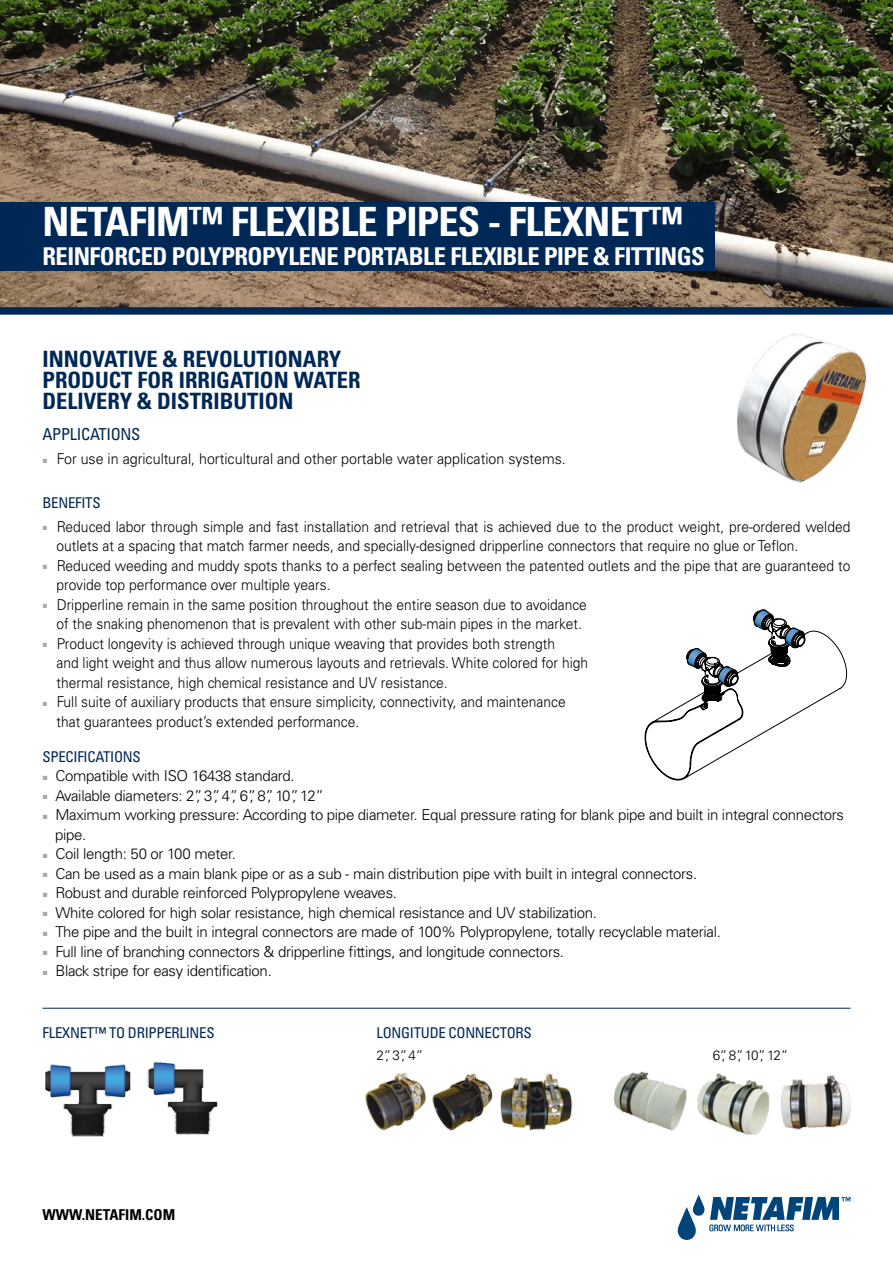
<style>
.page{position:relative;width:893px;height:1263px;background:#fff}
.page>*{position:absolute;margin:0;border:0;box-sizing:border-box;transform-origin:0 0}
.t1{font:700 condensed 40.35px "Univers LT Std";letter-spacing:-.02em;color:#fff}
.t2{font:700 condensed 24.6px "Univers LT Std";letter-spacing:-.02em;color:#fff}
.t3{font:700 condensed 22.5px/21px "Univers LT Std";color:#002856}
.t4{font:condensed 16.5px "Univers LT Std";letter-spacing:-.02em;color:#002856}
.t5{font:300 15px/19.5px "Univers LT Std";color:#000;scale:.92 1}
.t6{font:300 15px/19.5px "Univers LT Std";letter-spacing:-.02em;color:#000}
.t7{font:300 15px "Univers LT Std";color:#000;scale:.95 1}
.t8{font:300 15px "Univers LT Std";color:#000}
.t9{font:700 condensed 15px "Univers LT Std";color:#000}
.t10{font:condensed 14.85px "Univers LT Std";letter-spacing:-.02em;color:#002856}
.t11{font:300 13.5px "Univers LT Std";color:#000}
.t12{font:9px "Arial";color:#a9a8a9}
.t13{font:9px "Arial";color:#a9a8a9;scale:.92 1}
.t14{font:9px "Arial";color:#a9a8a9;scale:.95 1}
</style>
<div class="page">
<img style="left:0;top:0;width:893px;height:307px">
<div style="left:0;top:202px;width:714px;height:69px;background:#002856"></div>
<img style="left:737px;top:333px;width:130px;height:150px">
<img style="left:500px;top:1073px;width:73px;height:58px">
<img style="left:432px;top:1073px;width:61px;height:58px">
<img style="left:365px;top:1072px;width:62px;height:59px">
<hr style="left:43px;top:1008px;width:807px;height:1px;background:#002856">
<img style="left:784px;top:1075px;width:67px;height:55px">
<svg style="left:645px;top:610px;width:202px;height:170px"></svg>
<img style="left:614px;top:1071px;width:73px;height:60px">
<img style="left:697px;top:1073px;width:87px;height:62px">
<img style="left:147px;top:1061px;width:71px;height:74px">
<img style="left:45px;top:1064px;width:86px;height:73px">
<div style="left:0;top:307px;width:893px;height:8px;background:#002856"></div>
<svg style="left:677px;top:1194px;width:173px;height:46px"></svg>
<h1 class="t1" style="left:42px;top:197px;width:642px">NETAFIM™ FLEXIBLE PIPES - FLEXNETTM</h1>
<h2 class="t2" style="left:42px;top:241px;width:664px">REINFORCED POLYPROPYLENE PORTABLE FLEXIBLE PIPE &amp; FITTINGS</h2>
<h3 class="t3" style="left:43px;top:349px;width:320px">INNOVATIVE &amp; REVOLUTIONARY<br>PRODUCT FOR IRRIGATION WATER<br>DELIVERY &amp; DISTRIBUTION</h3>
<p class="t4" style="left:43px;top:423px;width:99px">APPLICATIONS</p>
<p class="t7" style="left:57px;top:450px;width:537px">For use in agricultural, horticultural and other portable water application systems.</p>
<p class="t14" style="left:43px;top:453px;width:7px">■</p>
<p class="t10" style="left:43px;top:493px;width:60px">BENEFITS</p>
<p class="t5" style="left:57px;top:517px;width:864px">Reduced labor through simple and fast installation and retrieval that is achieved due to the product weight, pre-ordered welded</p>
<p class="t13" style="left:43px;top:521px;width:7px">■</p>
<p class="t13" style="left:43px;top:560px;width:7px">■</p>
<p class="t13" style="left:43px;top:599px;width:7px">■</p>
<p class="t13" style="left:43px;top:638px;width:7px">■</p>
<p class="t13" style="left:43px;top:696px;width:7px">■</p>
<p class="t5" style="left:57px;top:536px;width:864px">outlets at a spacing that match farmer needs, and specially-designed dripperline connectors that require no glue or Teflon.<br>Reduced weeding and muddy spots thanks to a perfect sealing between the patented outlets and the pipe that are guaranteed to</p>
<p class="t5" style="left:57px;top:575px;width:578px">provide top performance over multiple years.<br>Dripperline remain in the same position throughout the entire season due to avoidance</p>
<p class="t5" style="left:57px;top:614px;width:572px">of the snaking phenomenon that is prevalent with other sub-main pipes in the market.<br>Product longevity is achieved through unique weaving that provides both strength</p>
<p class="t5" style="left:57px;top:653px;width:579px">and light weight and thus allow numerous layouts and retrievals. White colored for high thermal resistance, high chemical resistance and UV resistance.<br>Full suite of auxiliary products that ensure simplicity, connectivity, and maintenance</p>
<p class="t5" style="left:57px;top:712px;width:330px">that guarantees product s’ extended performance.</p>
<p class="t10" style="left:43px;top:747px;width:100px">SPECIFICATIONS</p>
<p class="t6" style="left:55px;top:766px;width:241px">Compatible with ISO 16438 standard.</p>
<p class="t12" style="left:43px;top:770px;width:7px">■</p>
<p class="t12" style="left:43px;top:790px;width:7px">■</p>
<p class="t8" style="left:55px;top:786px;width:270px">A v a i l a b l e d i a m e t e r s , “8, “6, “4, “3, “2: 1 0 , “ 1 2 “</p>
<p class="t12" style="left:43px;top:809px;width:7px">■</p>
<p class="t6" style="left:55px;top:805px;width:790px">Maximum working pressure: According to pipe diameter. Equal pressure rating for blank pipe and built in integral connectors</p>
<p class="t12" style="left:43px;top:848px;width:7px">■</p>
<p class="t6" style="left:55px;top:825px;width:182px">pipe.<br>Coil length: 50 or 100 meter.</p>
<p class="t12" style="left:43px;top:868px;width:7px">■</p>
<p class="t6" style="left:55px;top:864px;width:643px">Can be used as a main blank pipe or as a sub - main distribution pipe with built in integral connectors.</p>
<p class="t12" style="left:43px;top:887px;width:7px">■</p>
<p class="t6" style="left:55px;top:883px;width:343px">Robust and durable reinforced Polypropylene weaves.</p>
<p class="t12" style="left:43px;top:907px;width:7px">■</p>
<p class="t6" style="left:55px;top:903px;width:543px">White colored for high solar resistance, high chemical resistance and UV stabilization.</p>
<p class="t12" style="left:43px;top:926px;width:7px">■</p>
<p class="t6" style="left:55px;top:922px;width:667px">The pipe and the built in integral connectors are made of 100% Polypropylene, totally recyclable material.</p>
<p class="t12" style="left:43px;top:946px;width:7px">■</p>
<p class="t6" style="left:55px;top:942px;width:510px">Full line of branching connectors &amp; dripperline fittings, and longitude connectors.</p>
<p class="t12" style="left:43px;top:965px;width:7px">■</p>
<p class="t6" style="left:55px;top:961px;width:218px">Black stripe for easy identification.</p>
<p class="t10" style="left:43px;top:1023px;width:174px">FLEXNET™ TO DRIPPERLINES</p>
<p class="t9" style="left:43px;top:1205px;width:134px">WWW.NETAFIM.COM</p>
<p class="t10" style="left:376px;top:1023px;width:157px">LONGITUDE CONNECTORS</p>
<p class="t11" style="left:376px;top:1047px;width:48px">“4, “3, “2</p>
<p class="t11" style="left:713px;top:1047px;width:77px">, “8, “6 10 ,“ 12“</p>
</div>
